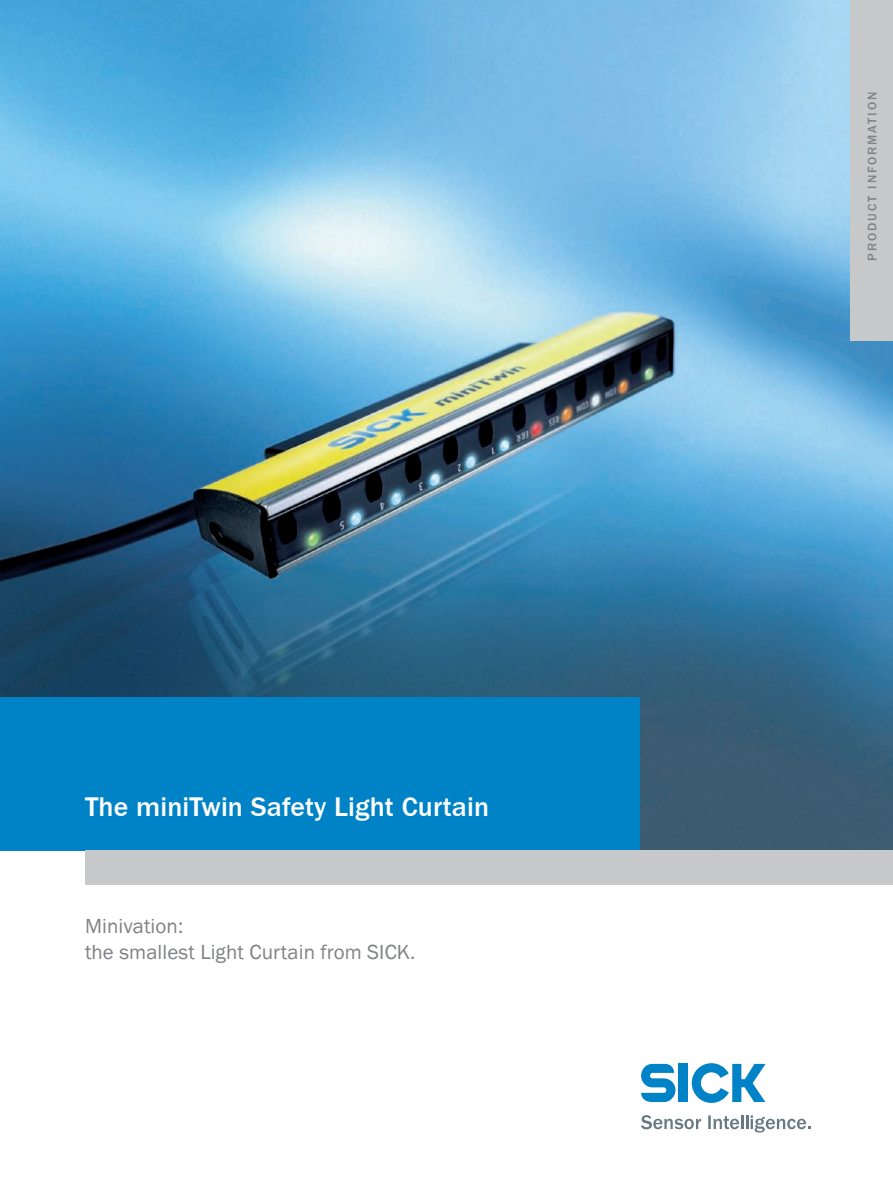
<style>
.page{position:relative;width:893px;height:1188px;background:#fff}
.page>*{position:absolute;margin:0;border:0;box-sizing:border-box;transform-origin:0 0}
.t1{font:500 27.75px "SICK Franklin";letter-spacing:.005em;color:#fff}
.t2{font:21px/25.5px "SICK Franklin";letter-spacing:.005em;color:#808285}
.t3{font:500 12.75px "SICK Franklin";letter-spacing:.15em;color:#808285}
</style>
<div class="page">
<img style="left:0;top:0;width:893px;height:850px">
<div style="left:850px;top:0;width:43px;height:340px;background:#c7c8ca"></div>
<div style="left:0;top:697px;width:640px;height:153px;background:#0083c6"></div>
<div style="left:85px;top:850px;width:808px;height:34px;background:#c7c8ca"></div>
<svg style="left:641px;top:1064px;width:34px;height:38px"></svg>
<div style="left:679px;top:1064px;width:9px;height:38px;background:#0083c6"></div>
<svg style="left:692px;top:1063px;width:73px;height:40px"></svg>
<svg style="left:641px;top:1115px;width:60px;height:14px"></svg>
<svg style="left:708px;top:1115px;width:103px;height:18px"></svg>
<h1 class="t1" style="left:85px;top:790px;width:406px">The miniTwin Safety Light Curtain</h1>
<p class="t2" style="left:85px;top:914px;width:332px">Minivation:<br>the smallest Light Curtain from SICK.</p>
<p class="t3" style="left:864px;top:261px;width:170px;rotate:-90deg">PRODUCT INFORMATION</p>
</div>
